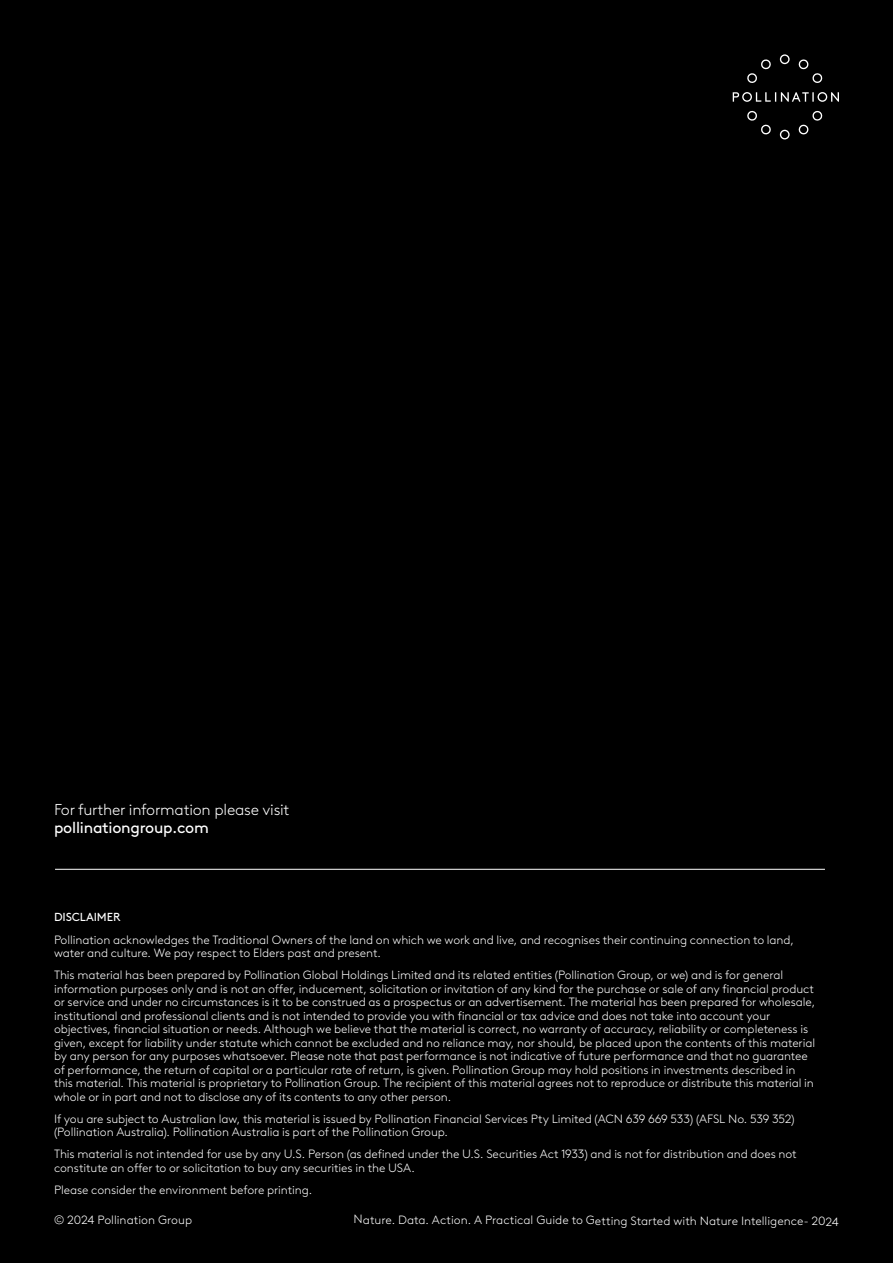
<style>
.page{position:relative;width:893px;height:1263px;background:#000}
.page>*{position:absolute;margin:0;border:0;box-sizing:border-box;transform-origin:0 0}
.t1{font:300 15.75px "Brown LL";letter-spacing:-.015em;color:#fff}
.t2{font:15.75px "Brown LL";letter-spacing:-.015em;color:#fff}
.t3{font:300 12px/13.5px "Brown LL";letter-spacing:-.005em;color:#fff}
.t4{font:11.7px "Brown LL";letter-spacing:-.01em;color:#fff}
</style>
<div class="page">
<svg style="left:733px;top:54px;width:106px;height:85px"></svg>
<hr style="left:55px;top:869px;width:770px;height:1px;background:#fff">
<h1 class="t1" style="left:54px;top:798px;width:237px">For further information please visit</h1>
<h1 class="t2" style="left:54px;top:816px;width:156px">pollinationgroup.com</h1>
<p class="t4" style="left:54px;top:908px;width:68px">DISCLAIMER</p>
<p class="t3" style="left:54px;top:932px;width:741px">Pollination acknowledges the Traditional Owners of the land on which we work and live, and recognises their continuing connection to land, water and culture. We pay respect to Elders past and present.</p>
<p class="t3" style="left:54px;top:967px;width:763px">This material has been prepared by Pollination Global Holdings Limited and its related entities (Pollination Group, or we) and is for general information purposes only and is not an offer, inducement, solicitation or invitation of any kind for the purchase or sale of any financial product or service and under no circumstances is it to be construed as a prospectus or an advertisement. The material has been prepared for wholesale, institutional and professional clients and is not intended to provide you with financial or tax advice and does not take into account your objectives, financial situation or needs. Although we believe that the material is correct, no warranty of accuracy, reliability or completeness is given, except for liability under statute which cannot be excluded and no reliance may, nor should, be placed upon the contents of this material by any person for any purposes whatsoever. Please note that past performance is not indicative of future performance and that no guarantee of performance, the return of capital or a particular rate of return, is given. Pollination Group may hold positions in investments described in this material. This material is proprietary to Pollination Group. The recipient of this material agrees not to reproduce or distribute this material in whole or in part and not to disclose any of its contents to any other person.</p>
<p class="t3" style="left:54px;top:1111px;width:742px">If you are subject to Australian law, this material is issued by Pollination Financial Services Pty Limited (ACN 639 669 533) (AFSL No. 539 352) (Pollination Australia). Pollination Australia is part of the Pollination Group.</p>
<p class="t3" style="left:54px;top:1146px;width:744px">This material is not intended for use by any U.S. Person (as defined under the U.S. Securities Act 1933) and is not for distribution and does not constitute an offer to or solicitation to buy any securities in the USA.</p>
<p class="t3" style="left:54px;top:1182px;width:260px">Please consider the environment before printing.</p>
<p class="t3" style="left:354px;top:1213px;width:487px">Nature. Data. Action. A Practical Guide to Getting Started with Nature Intelligence- 2024</p>
<p class="t3" style="left:54px;top:1212px;width:140px">© 2024 Pollination Group</p>
</div>
